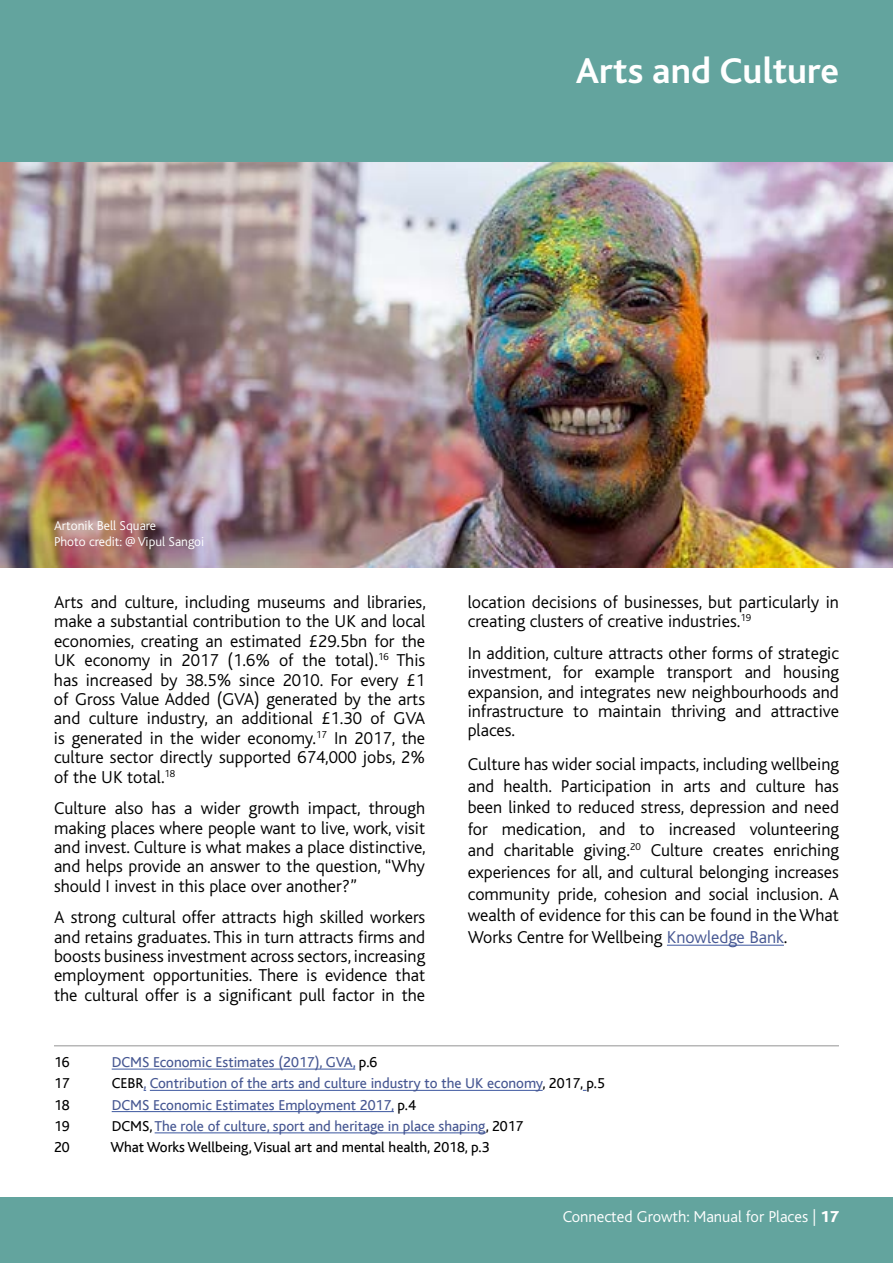
<style>
.page{position:relative;width:893px;height:1263px;background:#fff}
.page>*{position:absolute;margin:0;border:0;box-sizing:border-box;transform-origin:0 0}
.t1{font:700 37.5px "Bliss";color:#fff}
.t2{font:300 18px/19.4px "Bliss";color:#000;text-align:justify}
.t3{font:300 16.5px "Bliss";color:#fff}
.t4{font:15px "Bliss";color:#465792}
.t5{font:15px "Bliss";color:#000}
.t6{font:300 13.5px/16.2px "Bliss";color:#fff}
.s1{color:#465792}
.s2{color:#3b569f}
.s3{color:#000}
.s4{font-weight:800}
</style>
<div class="page">
<img style="left:0;top:162px;width:893px;height:406px">
<div style="left:0;top:1197px;width:893px;height:66px;background:#63a49e"></div>
<div style="left:0;top:0;width:893px;height:162px;background:#63a49e"></div>
<hr style="left:54px;top:1045px;width:785px;height:1px;background:#939393">
<hr style="left:112px;top:1069px;width:243px;height:1px;background:#3b569f">
<hr style="left:150px;top:1090px;width:393px;height:1px;background:#3b569f">
<hr style="left:112px;top:1111px;width:282px;height:1px;background:#3b569f">
<hr style="left:155px;top:1132px;width:331px;height:1px;background:#3b569f">
<hr style="left:667px;top:945px;width:117px;height:1px;background:#3b569f">
<h1 class="t1" style="left:576px;top:51px;width:265px">Arts and Culture</h1>
<p class="t6" style="left:54px;top:517px;width:152px">Artonik Bell Square<br>Photo credit: @ Vipul Sangoi</p>
<p class="t2" style="left:54px;top:592px;width:373px">Arts and culture, including museums and libraries, make a substantial contribution to the UK and local economies, creating an estimated £29.5bn for the UK economy in 2017 (1.6% of the total).<sup>16</sup> This has increased by 38.5% since 2010. For every £1 of Gross Value Added (GVA) generated by the arts and culture industry, an additional £1.30 of GVA is generated in the wider economy.<sup>17</sup> In 2017, the culture sector directly supported 674,000 jobs, 2% of the UK total.<sup>18</sup></p>
<p class="t2" style="left:54px;top:799px;width:373px">Culture also has a wider growth impact, through making places where people want to live, work, visit and invest. Culture is what makes a place distinctive, and helps provide an answer to the question, “Why should I invest in this place over another?”</p>
<p class="t2" style="left:54px;top:908px;width:373px">A strong cultural offer attracts high skilled workers and retains graduates. This in turn attracts firms and boosts business investment across sectors, increasing employment opportunities. There is evidence that the cultural offer is a significant pull factor in the</p>
<p class="t2" style="left:468px;top:592px;width:373px">location decisions of businesses, but particularly in creating clusters of creative industries.<sup>19</sup></p>
<p class="t2" style="left:468px;top:643px;width:373px">In addition, culture attracts other forms of strategic investment, for example transport and housing expansion, and integrates new neighbourhoods and infrastructure to maintain thriving and attractive places.</p>
<p class="t2" style="left:468px;top:754px;width:373px;line-height:21.6px">Culture has wider social impacts, including wellbeing and health. Participation in arts and culture has been linked to reduced stress, depression and need for medication, and to increased volunteering and charitable giving.<sup>20</sup> Culture creates enriching experiences for all, and cultural belonging increases community pride, cohesion and social inclusion. A wealth of evidence for this can be found in the What Works Centre for Wellbeing <span class="s1">Knowledge Bank</span>.</p>
<p class="t5" style="left:54px;top:1054px;width:17px">16</p>
<p class="t4" style="left:112px;top:1054px;width:267px">DCMS Economic Estimates (2017), GVA<span class="s2">,</span> <span class="s3">p.6</span></p>
<p class="t5" style="left:54px;top:1075px;width:17px">17</p>
<p class="t4" style="left:112px;top:1075px;width:495px"><span class="s3">CEBR</span>, Contribution of the arts and culture industry to the UK economy<span class="s3">, 2017, p.5</span></p>
<p class="t5" style="left:54px;top:1097px;width:17px">18</p>
<p class="t4" style="left:112px;top:1097px;width:306px">DCMS Economic Estimates Employment 2017, <span class="s3">p.4</span></p>
<p class="t5" style="left:54px;top:1118px;width:17px">19</p>
<p class="t4" style="left:112px;top:1118px;width:413px"><span class="s3">DCMS,</span> The role of culture, sport and heritage in place shaping<span class="s3">, 2017</span></p>
<p class="t5" style="left:54px;top:1139px;width:17px">20</p>
<p class="t5" style="left:110px;top:1139px;width:381px">What Works Wellbeing, Visual art and mental health, 2018, p.3</p>
<p class="t3" style="left:563px;top:1207px;width:278px">Connected Growth: Manual for Places | <span class="s4">17</span></p>
</div>
